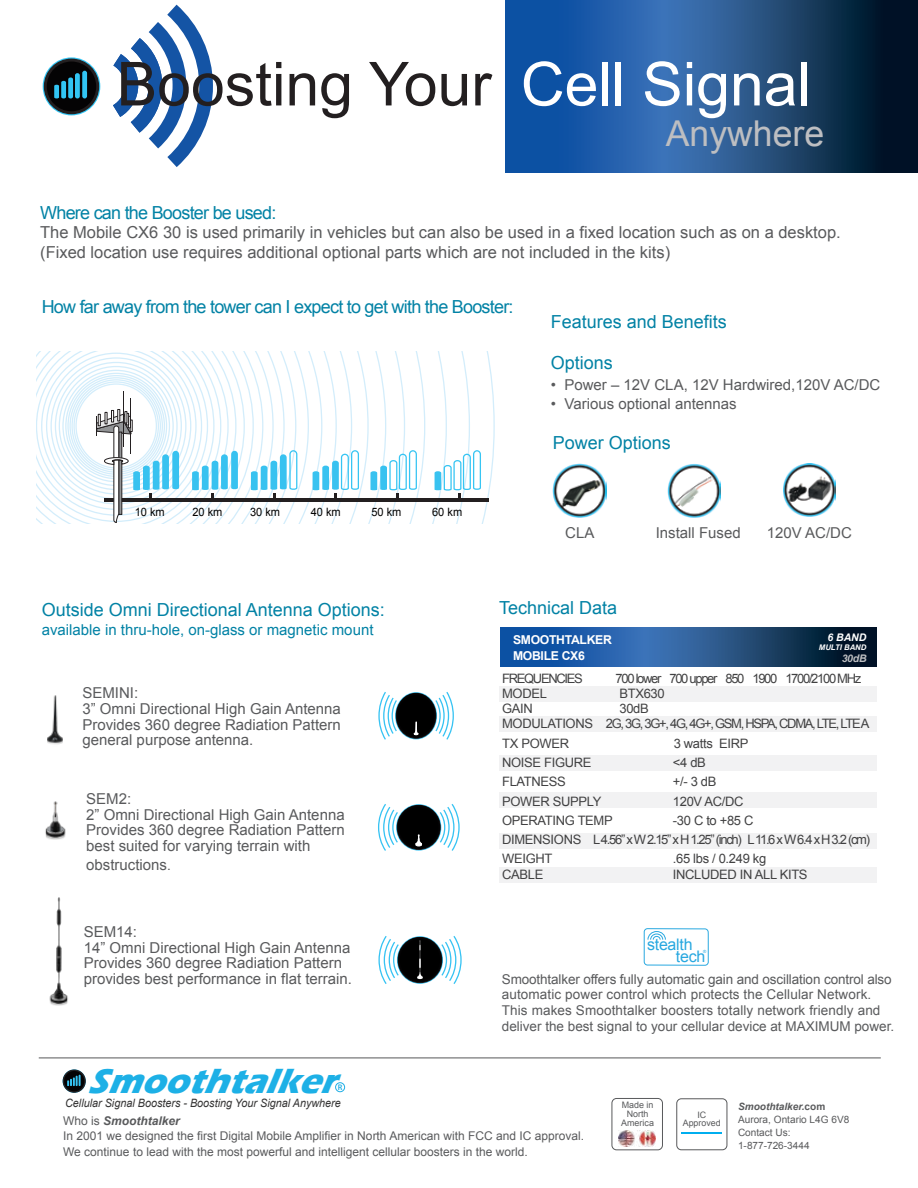
<style>
.page{position:relative;width:918px;height:1188px;background:#fff}
.page>*{position:absolute;margin:0;border:0;box-sizing:border-box;transform-origin:0 0}
.t1{font:60.75px "Arial";color:#231f20}
.t2{font:italic 700 36px "Eras ITC";color:#1db0e6}
.t3{font:35.55px "Arial";color:#bdbec1}
.t4{font:18px "Arial";color:#0282a5}
.t5{font:18px "Arial";letter-spacing:-.04em;color:#0282a5}
.t6{font:16.5px/19.5px "Arial";color:#595a5c}
.t7{font:15.9px/11.9px "Arial";letter-spacing:-.015em;color:#28a8e0}
.t8{font:15px/15.8px "Arial";color:#595a5c}
.t9{font:15px "Arial";color:#0282a5}
.t10{font:15px "Arial";color:#58595b}
.t11{font:13.5px/15.8px "Arial";color:#595a5c}
.t12{font:13.05px/19.2px "Arial";letter-spacing:-.025em;color:#414142}
.t13{font:13.05px/15.3px "Arial";letter-spacing:-.1em;color:#414142}
.t14{font:700 12.15px/15.8px "Arial";letter-spacing:-.025em;color:#fff}
.t15{font:12px/15.3px "Arial";color:#595a5c}
.t16{font:italic 11.55px "Arial";color:#343333;scale:.94 1}
.t17{font:11.55px "Arial";color:#010101;scale:.96 1}
.t18{font:italic 700 10.5px "Arial";color:#fff}
.t19{font:italic 700 10.5px "Arial";color:#bdbec1}
.t20{font:10.05px/12.9px "Arial";color:#595a5c}
.t21{font:9px/9.4px "Arial";color:#595a5c;text-align:center}
.t22{font:8.85px/7.5px "Arial";color:#58595b;text-align:center}
.t23{font:600 8.1px "Myriad Pro";color:#1daee5}
.t24{font:italic 700 7.8px "Arial";color:#fff}
.t25{font:4.35px "Arial";color:#28a8e0}
.s1{color:#fff}
.s2{color:#595a5c}
.s3{font-size:13.5px}
.s4{font-weight:700;font-style:italic}
.s5{font-weight:700}
</style>
<div class="page">
<svg style="left:98px;top:4px;width:115px;height:163px"></svg>
<svg style="left:506px;top:0;width:412px;height:172px;background:#1c4b82"></svg>
<div style="left:43px;top:57px;width:57px;height:58px;border:4px solid #32c5f4;border-radius:50%"></div>
<svg style="left:44px;top:59px;width:54px;height:55px"></svg>
<div style="left:44px;top:59px;width:55px;height:55px;border:1px solid #231f20;border-radius:50%"></div>
<div style="left:47px;top:62px;width:49px;height:49px;background:#040304;border-radius:50%"></div>
<div style="left:82px;top:71px;width:5px;height:28px;background:#32c5f4;border-radius:2px"></div>
<div style="left:75px;top:73px;width:5px;height:26px;background:#32c5f4;border-radius:2px"></div>
<div style="left:68px;top:77px;width:5px;height:22px;background:#32c5f4;border-radius:2px"></div>
<svg style="left:54px;top:81px;width:12px;height:18px"></svg>
<svg style="left:360px;top:351px;width:135px;height:172px"></svg>
<hr style="left:104px;top:499px;width:385px;height:3px;background:#231f20">
<svg style="left:36px;top:351px;width:324px;height:172px"></svg>
<svg style="left:370px;top:450px;width:48px;height:49px"></svg>
<svg style="left:435px;top:450px;width:47px;height:49px"></svg>
<div style="left:499px;top:716px;width:378px;height:16px;background:#f2f2f3"></div>
<div style="left:499px;top:686px;width:378px;height:16px;background:#f2f2f3"></div>
<div style="left:499px;top:755px;width:378px;height:16px;background:#f2f2f3"></div>
<div style="left:499px;top:792px;width:378px;height:16px;background:#f2f2f3"></div>
<div style="left:499px;top:833px;width:378px;height:16px;background:#f2f2f3"></div>
<div style="left:499px;top:867px;width:378px;height:16px;background:#f2f2f3"></div>
<svg style="left:501px;top:628px;width:375px;height:38px;background:#1c4c83"></svg>
<svg style="left:643px;top:928px;width:66px;height:38px"></svg>
<img style="left:783px;top:464px;width:53px;height:53px">
<img style="left:553px;top:464px;width:54px;height:54px">
<img style="left:667px;top:464px;width:54px;height:54px">
<img style="left:45px;top:801px;width:21px;height:38px">
<div style="left:397px;top:805px;width:44px;height:45px;border:1px solid #231f20;border-radius:50%"></div>
<svg style="left:397px;top:805px;width:43px;height:44px"></svg>
<div style="left:399px;top:807px;width:39px;height:40px;background:#000;border-radius:50%"></div>
<svg style="left:378px;top:804px;width:21px;height:47px"></svg>
<svg style="left:438px;top:804px;width:22px;height:47px"></svg>
<svg style="left:416px;top:835px;width:6px;height:11px"></svg>
<img style="left:49px;top:897px;width:19px;height:109px">
<svg style="left:398px;top:937px;width:44px;height:45px"></svg>
<div style="left:400px;top:939px;width:40px;height:42px;background:#000;border-radius:50%"></div>
<svg style="left:378px;top:936px;width:22px;height:48px"></svg>
<svg style="left:440px;top:936px;width:22px;height:48px"></svg>
<svg style="left:417px;top:940px;width:6px;height:39px"></svg>
<img style="left:47px;top:695px;width:16px;height:50px">
<div style="left:395px;top:692px;width:42px;height:47px;border:2px solid #36c3f3;border-radius:50%"></div>
<div style="left:396px;top:693px;width:40px;height:46px;border:1px solid #231f20;border-radius:50%"></div>
<svg style="left:396px;top:693px;width:40px;height:45px"></svg>
<div style="left:398px;top:695px;width:36px;height:41px;background:#000;border-radius:50%"></div>
<svg style="left:378px;top:692px;width:20px;height:48px"></svg>
<svg style="left:434px;top:692px;width:20px;height:48px"></svg>
<svg style="left:414px;top:722px;width:4px;height:13px"></svg>
<div style="left:676px;top:1098px;width:51px;height:52px;border:1px solid #58595b;border-radius:5px"></div>
<hr style="left:681px;top:1132px;width:40px;height:1px;background:#00aeef">
<div style="left:611px;top:1098px;width:52px;height:52px;border:1px solid #595a5c;border-radius:5px"></div>
<img style="left:619px;top:1131px;width:37px;height:16px">
<div style="left:335px;top:1082px;width:10px;height:10px;border:1px solid #1daee5;border-radius:50%"></div>
<div style="left:63px;top:1069px;width:23px;height:24px;border:1px solid #36c3f3;border-radius:50%"></div>
<svg style="left:63px;top:1070px;width:22px;height:22px"></svg>
<div style="left:63px;top:1070px;width:22px;height:22px;border:1px solid #231f20;border-radius:50%"></div>
<div style="left:64px;top:1071px;width:20px;height:20px;background:#040304;border-radius:50%"></div>
<svg style="left:67px;top:1075px;width:14px;height:11px"></svg>
<hr style="left:39px;top:1057px;width:842px;height:1px;background:#595a5c">
<h1 class="t1" style="left:117px;top:44px;width:696px">Boosting Your <span class="s1">Cell Signal</span></h1>
<h3 class="t3" style="left:666px;top:110px;width:160px">Anywhere</h3>
<p class="t5" style="left:40px;top:201px;width:238px">Where can the Booster be used:</p>
<p class="t6" style="left:40px;top:223px;width:802px">The Mobile CX6 30 is used primarily in vehicles but can also be used in a fixed location such as on a desktop. (Fixed location use requires additional optional parts which are not included in the kits)</p>
<p class="t5" style="left:42px;top:295px;width:473px">How far away from the tower can I expect to get with the Booster:</p>
<p class="t4" style="left:551px;top:310px;width:178px">Features and Benefits</p>
<p class="t4" style="left:551px;top:350px;width:64px">Options</p>
<p class="t10" style="left:551px;top:374px;width:331px"><span class="s2">• Power –</span> 12V CLA, 12V Hardwired,120V AC/DC</p>
<p class="t8" style="left:551px;top:396px;width:187px">• Various optional antennas</p>
<p class="t17" style="left:135px;top:505px;width:33px">10 km</p>
<p class="t17" style="left:192px;top:505px;width:33px">20 km</p>
<p class="t17" style="left:250px;top:505px;width:33px">30 km</p>
<p class="t17" style="left:311px;top:505px;width:33px">40 km</p>
<p class="t17" style="left:371px;top:505px;width:33px">50 km</p>
<p class="t17" style="left:432px;top:505px;width:33px">60 km</p>
<p class="t4" style="left:553px;top:431px;width:120px">Power Options</p>
<p class="t8" style="left:565px;top:525px;width:31px">CLA</p>
<p class="t8" style="left:656px;top:525px;width:87px">Install Fused</p>
<p class="t8" style="left:767px;top:525px;width:87px">120V AC/DC</p>
<p class="t4" style="left:42px;top:598px;width:345px">Outside Omni Directional Antenna Options:</p>
<p class="t4" style="left:499px;top:596px;width:120px">Technical Data</p>
<p class="t9" style="left:42px;top:620px;width:333px">available in thru-hole, on-glass or magnetic mount</p>
<p class="t14" style="left:513px;top:632px;width:100px">SMOOTHTALKER<br>MOBILE CX6</p>
<p class="t18" style="left:827px;top:630px;width:41px">6 BAND</p>
<p class="t24" style="left:819px;top:642px;width:49px">MULTI BAND</p>
<p class="t19" style="left:842px;top:651px;width:26px">30dB</p>
<p class="t8" style="left:82px;top:685px;width:260px">SEMINI:<br>3” Omni Directional High Gain Antenna<br>Provides 360 degree Radiation Pattern general purpose antenna.</p>
<p class="t8" style="left:86px;top:791px;width:260px">SEM2:<br>2” Omni Directional High Gain Antenna<br>Provides 360 degree Radiation Pattern best suited for varying terrain with</p>
<p class="t8" style="left:86px;top:857px;width:86px">obstructions<span class="s3">.</span></p>
<p class="t8" style="left:84px;top:924px;width:270px">SEM14:<br>14” Omni Directional High Gain Antenna<br>Provides 360 degree Radiation Pattern provides best performance in flat terrain.</p>
<p class="t13" style="left:502px;top:670px;width:82px">FREQUENCIES</p>
<p class="t13" style="left:616px;top:670px;width:247px">700 lower 700 upper 850 1900 1700/2100 MHz</p>
<p class="t12" style="left:502px;top:684px;width:46px">MODEL</p>
<p class="t12" style="left:620px;top:684px;width:47px">BTX630</p>
<p class="t12" style="left:502px;top:699px;width:32px">GAIN</p>
<p class="t13" style="left:502px;top:701px;width:369px;text-indent:117px">30dB<br>MODULATIONS 2G, 3G, 3G+, 4G, 4G+, GSM, HSPA, CDMA, LTE, LTE A</p>
<p class="t12" style="left:502px;top:734px;width:68px">TX POWER</p>
<p class="t12" style="left:674px;top:734px;width:76px">3 watts EIRP</p>
<p class="t12" style="left:502px;top:753px;width:91px">NOISE FIGURE</p>
<p class="t12" style="left:673px;top:753px;width:34px">&lt;4 dB</p>
<p class="t12" style="left:502px;top:772px;width:65px">FLATNESS</p>
<p class="t12" style="left:673px;top:772px;width:45px">+/- 3 dB</p>
<p class="t12" style="left:502px;top:792px;width:101px">POWER SUPPLY</p>
<p class="t12" style="left:673px;top:792px;width:72px">120V AC/DC</p>
<p class="t12" style="left:502px;top:811px;width:112px">OPERATING TEMP</p>
<p class="t12" style="left:502px;top:811px;width:370px;text-indent:171px">-30 C to +85 C<br>DIMENSIONS L 4.56” x W 2.15” x H 1.25” (inch) L 11.6 x W 6.4 x H 3.2 (cm)<br>WEIGHT</p>
<p class="t12" style="left:673px;top:849px;width:95px">.65 lbs / 0.249 kg</p>
<p class="t12" style="left:502px;top:865px;width:43px">CABLE</p>
<p class="t12" style="left:673px;top:865px;width:136px">INCLUDED IN ALL KITS</p>
<p class="t7" style="left:676px;top:939px;width:31px;text-indent:-29px">stealth tech</p>
<p class="t25" style="left:703px;top:949px;width:5px">®</p>
<p class="t11" style="left:502px;top:971px;width:394px">Smoothtalker offers fully automatic gain and oscillation control also automatic power control which protects the Cellular Network.<br>This makes Smoothtalker boosters totally network friendly and deliver the best signal to your cellular device at MAXIMUM power.</p>
<h2 class="t2" style="left:88px;top:1060px;width:264px">Smoothtalker</h2>
<p class="t23" style="left:338px;top:1082px;width:6px">R</p>
<p class="t16" style="left:65px;top:1096px;width:295px">Cellular Signal Boosters - Boosting Your Signal Anywhere</p>
<p class="t15" style="left:63px;top:1114px;width:522px">Who is <span class="s4">Smoothtalker<br></span>In 2001 we designed the first Digital Mobile Amplifier in North American with FCC and IC approval.<br>We continue to lead with the most powerful and intelligent cellular boosters in the world.</p>
<p class="t21" style="left:621px;top:1100px;width:34px">Made in<br>North<br>America</p>
<p class="t22" style="left:683px;top:1111px;width:39px">IC<br>Approved</p>
<p class="t20" style="left:738px;top:1101px;width:113px"><span class="s4">Smoothtalker.</span><span class="s5">com<br></span>Aurora, Ontario L4G 6V8<br>Contact Us:<br>1-877-726-3444</p>
</div>
